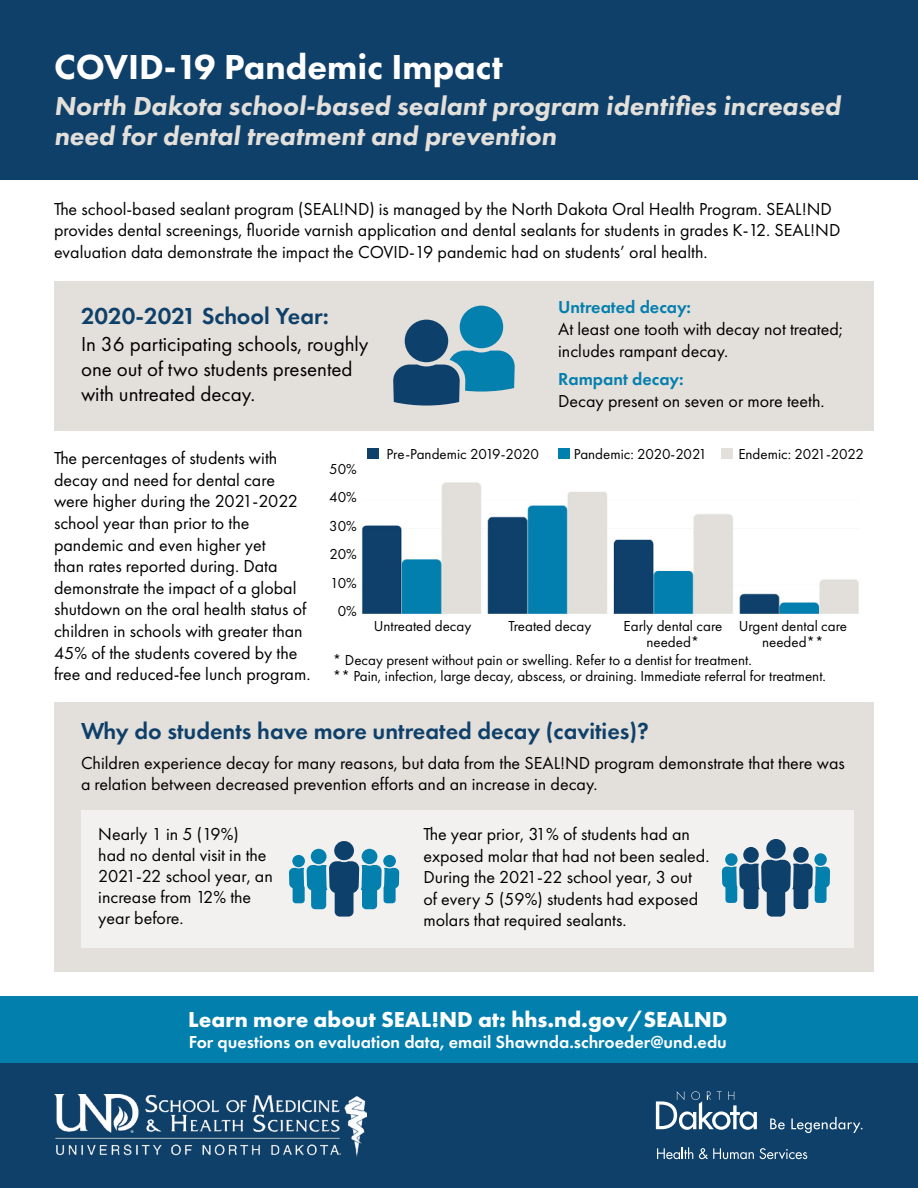
<style>
.page{position:relative;width:918px;height:1188px;background:#fff}
.page>*{position:absolute;margin:0;border:0;box-sizing:border-box;transform-origin:0 0}
.t1{font:800 36px "Futura PT";color:#fff}
.t2{font:italic 800 27px/30px "Futura PT";color:#e3dfda}
.t3{font:600 24px "Futura PT";color:#0e406a}
.t4{font:700 22.5px "Futura PT";color:#fff}
.t5{font:21px/25.2px "Futura PT";color:#000}
.t6{font:18px/21.6px "Futura PT";color:#000}
.t7{font:600 18px "Futura PT";color:#fff}
.t8{font:600 18px "Futura PT";color:#037fae}
.t9{font:15px/28.5px "Futura PT";color:#000;text-align:center}
</style>
<div class="page">
<div style="left:0;top:0;width:918px;height:179px;background:#0e406a"></div>
<div style="left:54px;top:281px;width:820px;height:149px;background:#e3dfda"></div>
<div style="left:0;top:1063px;width:918px;height:125px;background:#0e406a"></div>
<div style="left:54px;top:702px;width:820px;height:270px;background:#e3dfda"></div>
<div style="left:81px;top:810px;width:773px;height:138px;background:#f2f1ef"></div>
<div style="left:1px;top:997px;width:917px;height:66px;background:#037fae"></div>
<svg style="left:770px;top:1119px;width:15px;height:10px"></svg>
<svg style="left:791px;top:1117px;width:72px;height:16px"></svg>
<svg style="left:656px;top:1091px;width:101px;height:39px"></svg>
<svg style="left:657px;top:1147px;width:36px;height:12px"></svg>
<svg style="left:699px;top:1148px;width:108px;height:11px"></svg>
<img style="left:54px;top:1094px;width:312px;height:62px">
<img style="left:361px;top:482px;width:498px;height:131px">
<div style="left:460px;top:306px;width:43px;height:42px;background:#0380ad;border-radius:50%"></div>
<div style="left:405px;top:320px;width:43px;height:42px;background:#0d406b;border-radius:50%"></div>
<svg style="left:393px;top:351px;width:122px;height:55px"></svg>
<div style="left:383px;top:855px;width:13px;height:12px;background:#0380ad;border-radius:50%"></div>
<div style="left:362px;top:849px;width:15px;height:15px;background:#0380ad;border-radius:50%"></div>
<div style="left:311px;top:849px;width:16px;height:15px;background:#0380ad;border-radius:50%"></div>
<div style="left:292px;top:855px;width:13px;height:12px;background:#0380ad;border-radius:50%"></div>
<div style="left:334px;top:841px;width:20px;height:19px;background:#0d406b;border-radius:50%"></div>
<svg style="left:289px;top:861px;width:110px;height:56px"></svg>
<div style="left:814px;top:853px;width:13px;height:13px;background:#0380ad;border-radius:50%"></div>
<div style="left:793px;top:847px;width:16px;height:16px;background:#0d406b;border-radius:50%"></div>
<div style="left:743px;top:847px;width:16px;height:16px;background:#0d406b;border-radius:50%"></div>
<div style="left:725px;top:853px;width:13px;height:13px;background:#0380ad;border-radius:50%"></div>
<div style="left:766px;top:839px;width:20px;height:20px;background:#0d406b;border-radius:50%"></div>
<svg style="left:722px;top:860px;width:108px;height:57px"></svg>
<div style="left:367px;top:448px;width:11px;height:11px;background:#0e406a"></div>
<div style="left:721px;top:448px;width:11px;height:11px;background:#e3dfda"></div>
<div style="left:558px;top:448px;width:12px;height:11px;background:#037fae"></div>
<h1 class="t1" style="left:54px;top:45px;width:450px">COVID-19 Pandemic Impact</h1>
<h2 class="t2" style="left:54px;top:91px;width:788px">North Dakota school-based sealant program identifies increased need for dental treatment and prevention</h2>
<p class="t6" style="left:54px;top:198px;width:788px">The school-based sealant program (SEAL!ND) is managed by the North Dakota Oral Health Program. SEAL!ND provides dental screenings, fluoride varnish application and dental sealants for students in grades K-12. SEAL!ND evaluation data demonstrate the impact the COVID-19 pandemic had on students’ oral health.</p>
<h3 class="t3" style="left:81px;top:301px;width:249px">2020-2021 School Year:</h3>
<p class="t5" style="left:81px;top:331px;width:289px">In 36 participating schools, roughly one out of two students presented with untreated decay.</p>
<p class="t8" style="left:558px;top:296px;width:134px">Untreated decay:</p>
<p class="t6" style="left:558px;top:318px;width:286px">At least one tooth with decay not treated; includes rampant decay.</p>
<p class="t8" style="left:558px;top:368px;width:127px">Rampant decay:</p>
<p class="t6" style="left:558px;top:390px;width:268px">Decay present on seven or more teeth.</p>
<p class="t6" style="left:54px;top:447px;width:258px">The percentages of students with decay and need for dental care were higher during the 2021-2022 school year than prior to the pandemic and even higher yet<br>than rates reported during. Data demonstrate the impact of a global shutdown on the oral health status of children in schools with greater than 45% of the students covered by the free and reduced-fee lunch program.</p>
<p class="t9" style="left:329px;top:454px;width:29px">50%<br>40%<br>30%<br>20%<br>10%<br>0%</p>
<p class="t9" style="left:386px;top:439px;width:154px">Pre-Pandemic 2019-2020</p>
<p class="t9" style="left:574px;top:439px;width:135px">Pandemic: 2020-2021</p>
<p class="t9" style="left:738px;top:439px;width:127px">Endemic: 2021-2022</p>
<p class="t9" style="left:374px;top:612px;width:99px">Untreated decay</p>
<p class="t9" style="left:509px;top:612px;width:84px">Treated decay</p>
<p class="t9" style="left:624px;top:617px;width:100px;line-height:16.5px">Early dental care needed*</p>
<p class="t9" style="left:739px;top:617px;width:110px;line-height:16.5px">Urgent dental care needed**</p>
<p class="t9" style="left:333px;top:652px;width:495px;line-height:16.5px;text-align:left">* Decay present without pain or swelling. Refer to a dentist for treatment.<br>** Pain, infection, large decay, abscess, or draining. Immediate referral for treatment.</p>
<h3 class="t3" style="left:81px;top:716px;width:570px">Why do students have more untreated decay (cavities)?</h3>
<p class="t6" style="left:81px;top:752px;width:765px">Children experience decay for many reasons, but data from the SEAL!ND program demonstrate that there was a relation between decreased prevention efforts and an increase in decay.</p>
<p class="t6" style="left:98px;top:823px;width:176px;line-height:21px">Nearly 1 in 5 (19%)<br>had no dental visit in the<br>2021-22 school year, an increase from 12% the year before.</p>
<p class="t6" style="left:423px;top:823px;width:288px">The year prior, 31% of students had an exposed molar that had not been sealed.<br>During the 2021-22 school year, 3 out of every 5 (59%) students had exposed molars that required sealants.</p>
<p class="t4" style="left:188px;top:1005px;width:541px">Learn more about SEAL!ND at: hhs.nd.gov/SEALND</p>
<p class="t7" style="left:189px;top:1031px;width:540px">For questions on evaluation data, email Shawnda.schroeder@und.edu</p>
</div>
